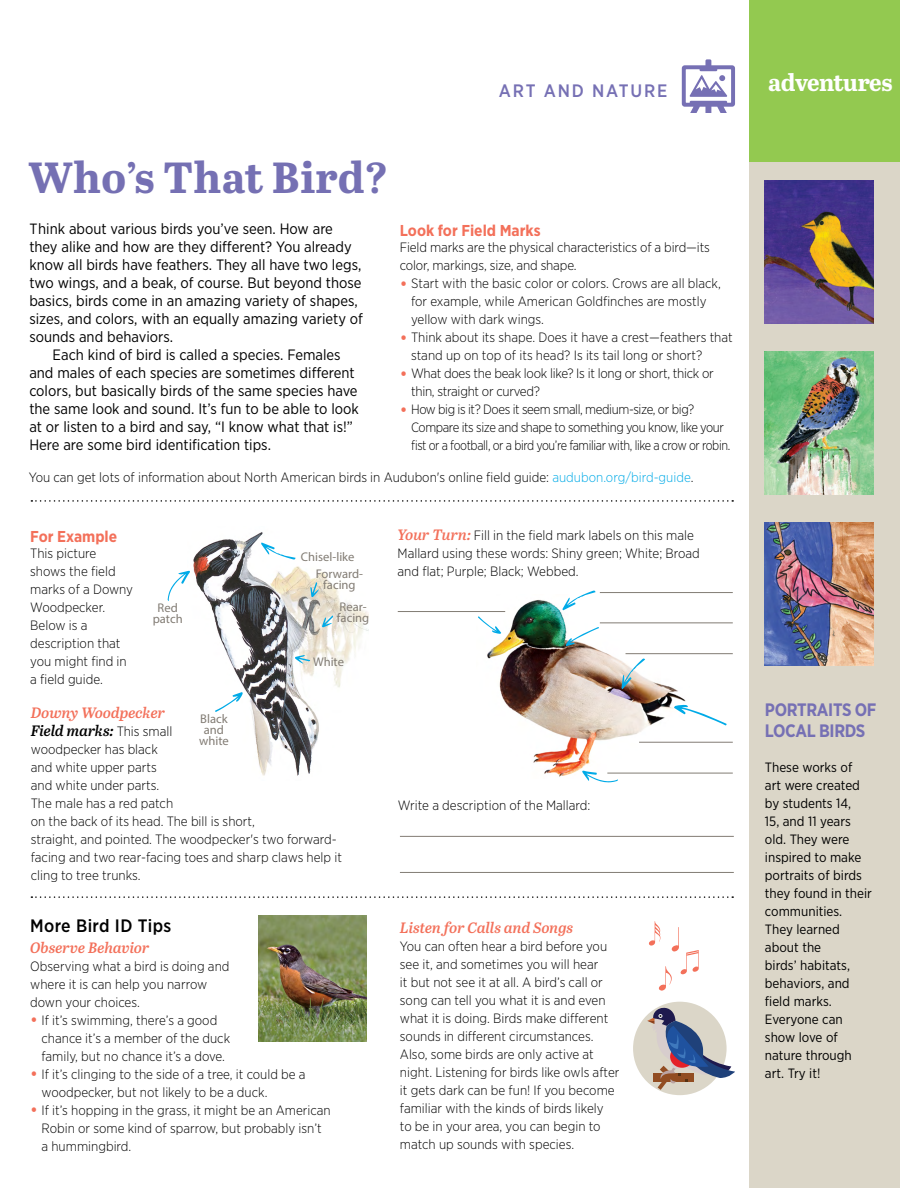
<style>
.page{position:relative;width:900px;height:1188px;background:#fff}
.page>*{position:absolute;margin:0;border:0;box-sizing:border-box;transform-origin:0 0}
.t1{font:700 43.5px "Abril Text";letter-spacing:.01em;color:#7570b3}
.t2{font:700 24px "Abril Text";letter-spacing:-.025em;color:#fff}
.t3{font:700 18px/21px "Gotham Narrow";letter-spacing:-.02em;color:#7670b4;scale:.96 1}
.t4{font:500 18px "Gotham Narrow";letter-spacing:.02em;color:#000}
.t5{font:500 18px "Gotham Narrow";letter-spacing:.1em;color:#7670b4}
.t6{font:700 15.75px "Gotham Narrow";color:#f3705a}
.t7{font:15px/18px "Gotham Narrow";color:#000}
.t8{font:italic 600 15px/18px "Abril Text";color:#f3705a}
.t9{font:300 13.5px/18px "Gotham Narrow";color:#000}
.t10{font:13.5px/18px "Gotham Narrow";color:#000}
.t11{font:300 13.5px/18px "Gotham Narrow";letter-spacing:-.03em;color:#000}
.t12{font:300 13.5px/18px "Gotham Narrow";letter-spacing:-.02em;color:#000}
.t13{font:12.6px/11.1px "Myriad Pro";color:#827c74;text-align:center}
.s1{font-size:14.85px}
.s2{font-weight:400;font-size:18px;color:#f3705a}
.s3{color:#00aae7}
.s4{color:#000}
.s5{font-family:"Gotham Narrow";font-weight:300;font-style:normal;font-size:13.5px;color:#000}
.s6{font-family:"Abril Text";font-weight:600;font-style:italic;font-size:15px;color:#f3705a}
</style>
<div class="page">
<img style="left:487px;top:599px;width:202px;height:178px">
<div style="left:749px;top:162px;width:151px;height:1026px;background:#dbd6c8"></div>
<img style="left:765px;top:180px;width:108px;height:144px">
<img style="left:765px;top:351px;width:108px;height:144px">
<img style="left:765px;top:522px;width:108px;height:144px">
<svg style="left:31px;top:500px;width:702px;height:2px"></svg>
<svg style="left:31px;top:896px;width:702px;height:2px"></svg>
<svg style="left:682px;top:59px;width:53px;height:54px"></svg>
<hr style="left:625px;top:653px;width:107px;height:1px;background:#827c74">
<hr style="left:600px;top:592px;width:132px;height:1px;background:#827c74">
<hr style="left:600px;top:623px;width:132px;height:1px;background:#827c74">
<hr style="left:400px;top:836px;width:334px;height:1px;background:#827c74">
<hr style="left:400px;top:872px;width:334px;height:1px;background:#827c74">
<hr style="left:607px;top:773px;width:125px;height:1px;background:#827c74">
<hr style="left:639px;top:742px;width:93px;height:1px;background:#827c74">
<hr style="left:398px;top:611px;width:107px;height:1px;background:#827c74">
<div style="left:633px;top:1002px;width:93px;height:93px;background:#dbd6c8;border-radius:50%"></div>
<svg style="left:647px;top:1002px;width:88px;height:88px"></svg>
<img style="left:188px;top:532px;width:181px;height:244px">
<svg style="left:215px;top:692px;width:28px;height:20px"></svg>
<svg style="left:478px;top:616px;width:23px;height:18px"></svg>
<svg style="left:566px;top:627px;width:33px;height:19px"></svg>
<svg style="left:295px;top:655px;width:15px;height:9px"></svg>
<svg style="left:310px;top:582px;width:9px;height:15px"></svg>
<svg style="left:322px;top:615px;width:11px;height:12px"></svg>
<svg style="left:167px;top:571px;width:23px;height:30px"></svg>
<svg style="left:261px;top:543px;width:34px;height:17px"></svg>
<svg style="left:621px;top:658px;width:24px;height:31px"></svg>
<svg style="left:562px;top:590px;width:33px;height:20px"></svg>
<div style="left:749px;top:0;width:151px;height:162px;background:#93c950"></div>
<svg style="left:582px;top:771px;width:36px;height:12px"></svg>
<img style="left:258px;top:916px;width:108px;height:125px">
<svg style="left:649px;top:921px;width:50px;height:70px"></svg>
<svg style="left:674px;top:705px;width:52px;height:21px"></svg>
<h3 class="t5" style="left:499px;top:79px;width:170px">ART AND NATURE</h3>
<h1 class="t1" style="left:29px;top:145px;width:361px">Who’s That Bird?</h1>
<p class="t7" style="left:29px;top:219px;width:335px"><span class="s1">T</span>hink about various birds you’ve seen. How are they alike and how are they different? You already know all birds have feathers. They all have two legs, two wings, and a beak, of course. But beyond those basics, birds come in an amazing variety of shapes, sizes, and colors, with an equally amazing variety of sounds and behaviors.</p>
<p class="t7" style="left:29px;top:345px;width:331px;text-indent:23px">Each kind of bird is called a species. Females and males of each species are sometimes different colors, but basically birds of the same species have the same look and sound. It’s fun to be able to look at or listen to a bird and say, “I know what that is!” Here are some bird identification tips.</p>
<p class="t6" style="left:400px;top:220px;width:142px">Look for Field Marks</p>
<p class="t9" style="left:400px;top:238px;width:312px">Field marks are the physical characteristics of a bird—its color, markings, size, and shape.</p>
<p class="t9" style="left:411px;top:274px;width:311px;text-indent:-11px"><span class="s2">•</span> Start with the basic color or colors. Crows are all black, for example, while American Goldfinches are mostly yellow with dark wings.</p>
<p class="t9" style="left:411px;top:328px;width:323px;text-indent:-11px"><span class="s2">•</span> Think about its shape. Does it have a crest—feathers that stand up on top of its head? Is its tail long or short?</p>
<p class="t12" style="left:411px;top:364px;width:304px;text-indent:-11px"><span class="s2">•</span> What does the beak look like? Is it long or short, thick or thin, straight or curved?</p>
<p class="t11" style="left:411px;top:400px;width:321px;text-indent:-11px"><span class="s2">•</span> How big is it? Does it seem small, medium-size, or big?<br>Compare its size and shape to something you know, like your fist or a football, or a bird you’re familiar with, like a crow or robin.</p>
<p class="t9" style="left:29px;top:468px;width:666px">You can get lots of information about North American birds in Audubon's online field guide: <span class="s3">audubon.org/bird-guide</span>.</p>
<p class="t6" style="left:30px;top:526px;width:88px">For Example</p>
<p class="t9" style="left:30px;top:544px;width:104px">This picture shows the field marks of a Downy<br>Woodpecker.<br>Below is a description that you might find in a field guide.</p>
<p class="t13" style="left:153px;top:602px;width:31px">Red patch</p>
<p class="t13" style="left:301px;top:551px;width:55px">Chisel-like</p>
<p class="t13" style="left:316px;top:569px;width:49px">Forward&shy;facing</p>
<p class="t13" style="left:337px;top:601px;width:34px;text-align:left">Rear&shy;facing</p>
<p class="t13" style="left:313px;top:656px;width:32px">White</p>
<p class="t8" style="left:31px;top:703px;width:143px">Downy Woodpecker<br><span class="s4">Field marks:</span> <span class="s5">This small</span></p>
<p class="t9" style="left:31px;top:740px;width:313px">woodpecker has black<br>and white upper parts<br>and white under parts.<br>The male has a red patch<br>on the back of its head. The bill is short,<br>straight, and pointed. The woodpecker's two forward&shy;facing and two rear-facing toes and sharp claws help it cling to tree trunks.</p>
<p class="t13" style="left:199px;top:713px;width:31px">Black and white</p>
<h3 class="t4" style="left:30px;top:914px;width:143px">More Bird ID Tips</h3>
<p class="t8" style="left:30px;top:938px;width:121px">Observe Behavior</p>
<p class="t9" style="left:30px;top:956px;width:201px">Observing what a bird is doing and where it is can help you narrow down your choices.</p>
<p class="t9" style="left:41px;top:1010px;width:190px;text-indent:-11px"><span class="s2">•</span> If it’s swimming, there’s a good chance it’s a member of the duck family, but no chance it’s a dove.</p>
<p class="t9" style="left:41px;top:1064px;width:266px;text-indent:-11px"><span class="s2">•</span> If it’s clinging to the side of a tree, it could be a woodpecker, but not likely to be a duck.</p>
<p class="t9" style="left:41px;top:1100px;width:291px;text-indent:-11px"><span class="s2">•</span> If it’s hopping in the grass, it might be an American<br>Robin or some kind of sparrow, but probably isn’t a hummingbird.</p>
<p class="t9" style="left:397px;top:526px;width:304px"><span class="s6">Your Turn:</span> Fill in the field mark labels on this male<br>Mallard using these words: Shiny green; White; Broad and flat; Purple; Black; Webbed.</p>
<p class="t9" style="left:398px;top:796px;width:194px">Write a description of the Mallard:</p>
<p class="t8" style="left:400px;top:918px;width:175px">Listen for Calls and Songs</p>
<p class="t9" style="left:400px;top:937px;width:221px">You can often hear a bird before you see it, and sometimes you will hear<br>it but not see it at all. A bird’s call or song can tell you what it is and even what it is doing. Birds make different sounds in different circumstances.<br>Also, some birds are only active at night. Listening for birds like owls after it gets dark can be fun! If you become familiar with the kinds of birds likely<br>to be in your area, you can begin to match up sounds with species.</p>
<h2 class="t2" style="left:768px;top:64px;width:126px">adventures</h2>
<h3 class="t3" style="left:765px;top:699px;width:118px">PORTRAITS OF<br>LOCAL BIRDS</h3>
<p class="t10" style="left:765px;top:758px;width:108px">These works of art were created by students 14,<br>15, and 11 years old. They were inspired to make portraits of birds they found in their communities.<br>They learned about the<br>birds’ habitats, behaviors, and field marks.<br>Everyone can show love of nature through art. Try it!</p>
</div>
